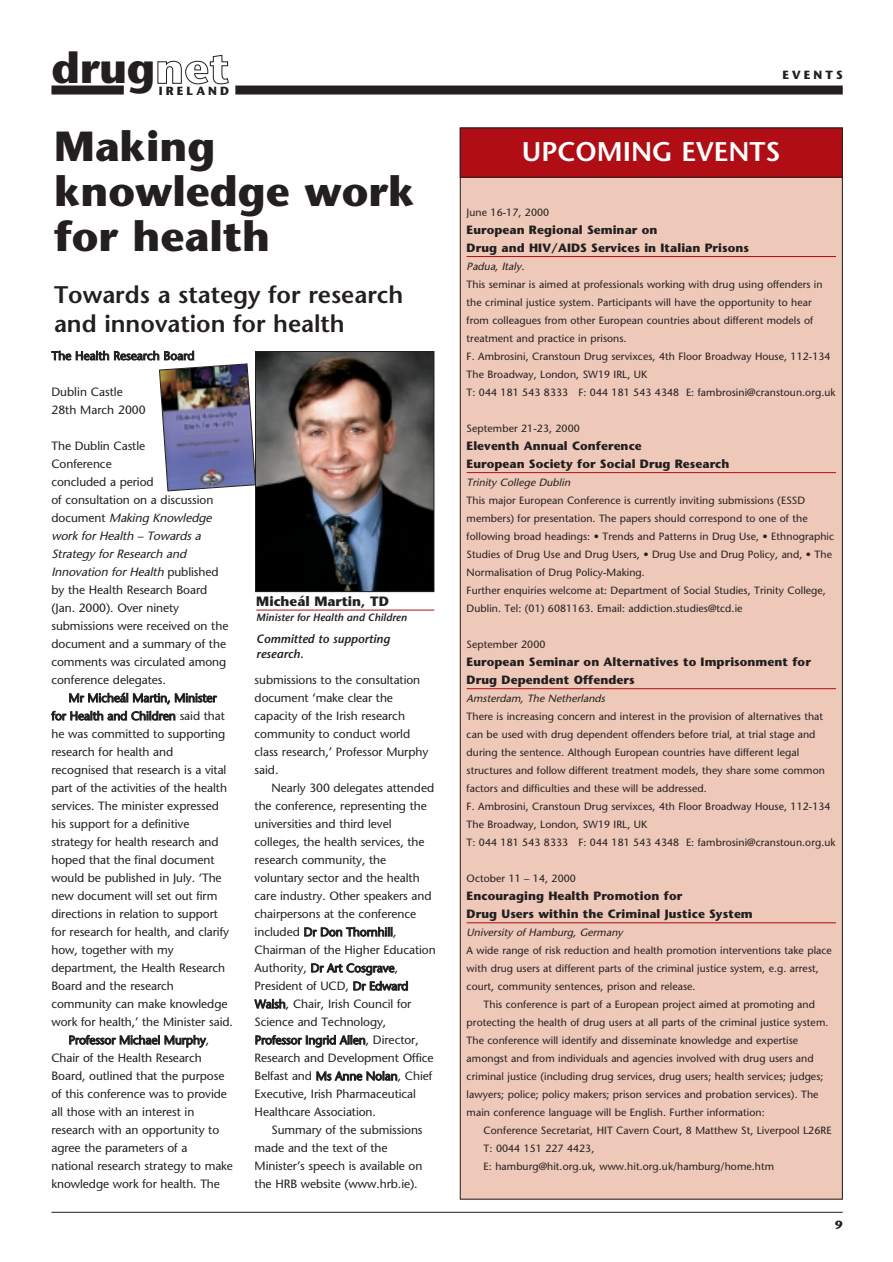
<style>
.page{position:relative;width:893px;height:1262px;background:#fff}
.page>*{position:absolute;margin:0;border:0;box-sizing:border-box;transform-origin:0 0}
.t1{font:700 43.05px "Stone Sans";letter-spacing:-.005em;color:#231f20}
.t2{font:700 42px/45px "Stone Sans";color:#231f20}
.t3{font:600 27px "Stone Sans";color:#fff}
.t4{font:600 24px/28.8px "Stone Sans";color:#231f20}
.t5{font:700 13.5px "Stone Sans";color:#231f20}
.t6{font:12px/18px "Stone Sans";letter-spacing:-.005em;color:#231f20}
.t7{font:700 12px/18px "Stone Sans";letter-spacing:.005em;color:#231f20}
.t8{font:italic 600 12px/15px "Stone Sans";color:#231f20}
.t9{font:700 11.85px "Stone Sans";letter-spacing:.265em;color:#231f20}
.t10{font:10.5px/18px "Stone Sans";letter-spacing:.005em;color:#231f20}
.t11{font:italic 10.5px "Stone Sans";color:#231f20}
.t12{font:italic 600 10.5px "Stone Sans";color:#231f20}
.s1{color:#fff}
.s2{font-style:italic}
</style>
<div class="page">
<hr style="left:51px;top:1211px;width:791px;height:1px;background:#231f20">
<div style="left:51px;top:86px;width:73px;height:8px;background:#231f20"></div>
<div style="left:235px;top:86px;width:607px;height:8px;background:#231f20"></div>
<img style="left:159px;top:363px;width:96px;height:129px">
<div style="left:460px;top:128px;width:382px;height:1071px;background:#eec8b8"></div>
<hr style="left:466px;top:256px;width:370px;height:1px;background:#b00d15">
<hr style="left:466px;top:472px;width:370px;height:1px;background:#b00d15">
<hr style="left:466px;top:688px;width:370px;height:1px;background:#b00d15">
<hr style="left:466px;top:922px;width:370px;height:1px;background:#b00d15">
<div style="left:460px;top:128px;width:382px;height:49px;background:#b00d15"></div>
<div style="left:460px;top:128px;width:382px;height:50px;border:1px solid #231f20"></div>
<hr style="left:256px;top:610px;width:178px;height:1px;background:#b00d15">
<img style="left:257px;top:353px;width:175px;height:237px">
<div style="left:255px;top:351px;width:179px;height:241px;border:1px solid #231f20"></div>
<h1 class="t1" style="left:51px;top:51px;width:179px">drug<span class="s1">net</span></h1>
<p class="t9" style="left:159px;top:86px;width:72px">IRELAND</p>
<h2 class="t2" style="left:54px;top:127px;width:362px">Making knowledge work for health</h2>
<h3 class="t4" style="left:54px;top:282px;width:351px">Towards a stategy for research and innovation for health</h3>
<p class="t6" style="left:52px;top:348px;width:144px">The Health Research Board</p>
<p class="t6" style="left:51px;top:384px;width:96px">Dublin Castle<br>28th March 2000</p>
<p class="t6" style="left:51px;top:438px;width:178px">The Dublin Castle<br>Conference<br>concluded a period<br>of consultation on a discussion<br>d o c u m e n t <span class="s2">Making Knowledge work for Health – Towards a<br>Strategy for Research and<br>Innovation for Health</span> p u b l i s h e d by the Health Research Board (Jan. 2000). Over ninety submissions were received on the document and a summary of the comments was circulated among conference delegates.</p>
<p class="t6" style="left:69px;top:690px;width:149px">Mr Micheál Martin, Minister</p>
<p class="t6" style="left:52px;top:708px;width:175px">for Health and Children said that</p>
<p class="t6" style="left:51px;top:726px;width:175px">he was committed to supporting</p>
<p class="t6" style="left:51px;top:744px;width:123px">research for health and</p>
<p class="t6" style="left:51px;top:762px;width:176px">recognised that research is a vital</p>
<p class="t6" style="left:51px;top:780px;width:177px">part of the activities of the health</p>
<p class="t6" style="left:51px;top:798px;width:169px">services. The minister expressed</p>
<p class="t6" style="left:51px;top:816px;width:139px">his support for a definitive</p>
<p class="t6" style="left:51px;top:834px;width:169px">strategy for health research and</p>
<p class="t6" style="left:51px;top:852px;width:164px">hoped that the final document</p>
<p class="t6" style="left:51px;top:870px;width:172px">would be published in July. ‘The</p>
<p class="t6" style="left:51px;top:888px;width:167px">new document will set out firm</p>
<p class="t6" style="left:51px;top:906px;width:168px">directions in relation to support</p>
<p class="t6" style="left:51px;top:924px;width:179px">for research for health, and clarify</p>
<p class="t6" style="left:51px;top:942px;width:124px">how, together with my</p>
<p class="t6" style="left:51px;top:960px;width:175px">department, the Health Research</p>
<p class="t6" style="left:51px;top:978px;width:124px">Board and the research</p>
<p class="t6" style="left:51px;top:996px;width:177px">community can make knowledge</p>
<p class="t6" style="left:51px;top:1014px;width:183px">work for health,’ the Minister said.</p>
<p class="t6" style="left:69px;top:1032px;width:142px">Professor Michael Murphy,</p>
<p class="t6" style="left:51px;top:1050px;width:152px">Chair of the Health Research</p>
<p class="t6" style="left:51px;top:1068px;width:174px">Board, outlined that the purpose</p>
<p class="t6" style="left:51px;top:1086px;width:177px">of this conference was to provide</p>
<p class="t6" style="left:51px;top:1104px;width:144px">all those with an interest in</p>
<p class="t6" style="left:51px;top:1122px;width:169px">research with an opportunity to</p>
<p class="t6" style="left:51px;top:1140px;width:137px">agree the parameters of a</p>
<p class="t6" style="left:51px;top:1158px;width:183px">national research strategy to make</p>
<p class="t6" style="left:51px;top:1176px;width:170px">knowledge work for health. The</p>
<p class="t5" style="left:256px;top:595px;width:134px">Micheál Martin, TD</p>
<p class="t12" style="left:256px;top:613px;width:152px">Minister for Health and Children</p>
<p class="t8" style="left:256px;top:632px;width:135px">Committed to supporting research.</p>
<p class="t6" style="left:254px;top:672px;width:175px">submissions to the consultation document ‘make clear the capacity of the Irish research community to conduct world class research,’ Professor Murphy said.</p>
<p class="t6" style="left:254px;top:780px;width:183px;text-indent:17px">Nearly 300 delegates attended the conference, representing the universities and third level colleges, the health services, the research community, the voluntary sector and the health care industry. Other speakers and chairpersons at the conference included Dr Don Thornhill,<br>Chairman of the Higher Education<br>Authority, Dr Art Cosgrave,<br>President of UCD, Dr Edward<br>Walsh, Chair, Irish Council for<br>Science and Technology,<br>Professor Ingrid Allen, Director,<br>Research and Development Office<br>Belfast and Ms Anne Nolan, Chief<br>Executive, Irish Pharmaceutical<br>Healthcare Association.</p>
<p class="t6" style="left:254px;top:1122px;width:169px;text-indent:17px">Summary of the submissions made and the text of the<br>Minister’s speech is available on the HRB website (www.hrb.ie).</p>
<p class="t9" style="left:782px;top:70px;width:62px">EVENTS</p>
<h3 class="t3" style="left:522px;top:140px;width:260px">UPCOMING EVENTS</h3>
<p class="t10" style="left:466px;top:204px;width:84px">June 16-17, 2000</p>
<p class="t7" style="left:466px;top:222px;width:284px">European Regional Seminar on<br>Drug and HIV/AIDS Services in Italian Prisons</p>
<p class="t11" style="left:466px;top:262px;width:61px">Padua, Italy.</p>
<p class="t10" style="left:466px;top:276px;width:370px">This seminar is aimed at professionals working with drug using offenders in the criminal justice system. Participants will have the opportunity to hear from colleagues from other European countries about different models of treatment and practice in prisons.<br>F. Ambrosini, Cranstoun Drug servixces, 4th Floor Broadway House, 112-134<br>The Broadway, London, SW19 IRL, UK<br>T: 044 181 543 8333 F: 044 181 543 4348 E: fambrosini@cranstoun.org.uk</p>
<p class="t10" style="left:466px;top:420px;width:115px">September 21-23, 2000</p>
<p class="t7" style="left:466px;top:438px;width:264px">Eleventh Annual Conference<br>European Society for Social Drug Research</p>
<p class="t11" style="left:466px;top:478px;width:107px">Trinity College Dublin</p>
<p class="t10" style="left:466px;top:492px;width:369px">This major European Conference is currently inviting submissions (ESSD members) for presentation. The papers should correspond to one of the following broad headings: • Trends and Patterns in Drug Use, • Ethnographic Studies of Drug Use and Drug Users, • Drug Use and Drug Policy, and, • The Normalisation of Drug Policy-Making.<br>Further enquiries welcome at: Department of Social Studies, Trinity College, Dublin. Tel: (01) 6081163. Email: addiction.studies@tcd.ie</p>
<p class="t10" style="left:466px;top:636px;width:80px">September 2000</p>
<p class="t7" style="left:466px;top:654px;width:346px">European Seminar on Alternatives to Imprisonment for<br>Drug Dependent Offenders</p>
<p class="t11" style="left:466px;top:694px;width:142px">Amsterdam, The Netherlands</p>
<p class="t10" style="left:466px;top:708px;width:370px">There is increasing concern and interest in the provision of alternatives that can be used with drug dependent offenders before trial, at trial stage and during the sentence. Although European countries have different legal structures and follow different treatment models, they share some common factors and difficulties and these will be addressed.<br>F. Ambrosini, Cranstoun Drug servixces, 4th Floor Broadway House, 112-134<br>The Broadway, London, SW19 IRL, UK<br>T: 044 181 543 8333 F: 044 181 543 4348 E: fambrosini@cranstoun.org.uk</p>
<p class="t10" style="left:466px;top:870px;width:111px">October 11 – 14, 2000</p>
<p class="t7" style="left:466px;top:888px;width:288px">Encouraging Health Promotion for<br>Drug Users within the Criminal Justice System</p>
<p class="t11" style="left:466px;top:928px;width:158px">University of Hamburg, Germany</p>
<p class="t10" style="left:466px;top:942px;width:367px">A wide range of risk reduction and health promotion interventions take place</p>
<p class="t10" style="left:466px;top:960px;width:354px">with drug users at different parts of the criminal justice system, e.g. arrest,</p>
<p class="t10" style="left:466px;top:978px;width:230px">court, community sentences, prison and release.</p>
<p class="t10" style="left:483px;top:996px;width:333px">This conference is part of a European project aimed at promoting and</p>
<p class="t10" style="left:466px;top:1014px;width:363px">protecting the health of drug users at all parts of the criminal justice system.</p>
<p class="t10" style="left:466px;top:1032px;width:333px">The conference will identify and disseminate knowledge and expertise</p>
<p class="t10" style="left:466px;top:1050px;width:348px">amongst and from individuals and agencies involved with drug users and</p>
<p class="t10" style="left:466px;top:1068px;width:358px">criminal justice (including drug services, drug users; health services; judges;</p>
<p class="t10" style="left:466px;top:1086px;width:353px">lawyers; police; policy makers; prison services and probation services). The</p>
<p class="t10" style="left:466px;top:1104px;width:300px">main conference language will be English. Further information:</p>
<p class="t10" style="left:483px;top:1122px;width:349px">Conference Secretariat, HIT Cavern Court, 8 Matthew St, Liverpool L26RE</p>
<p class="t10" style="left:483px;top:1140px;width:112px">T: 0044 151 227 4423,</p>
<p class="t10" style="left:483px;top:1158px;width:292px">E: hamburg@hit.org.uk, www.hit.org.uk/hamburg/home.htm</p>
<p class="t9" style="left:835px;top:1219px;width:9px">9</p>
</div>
